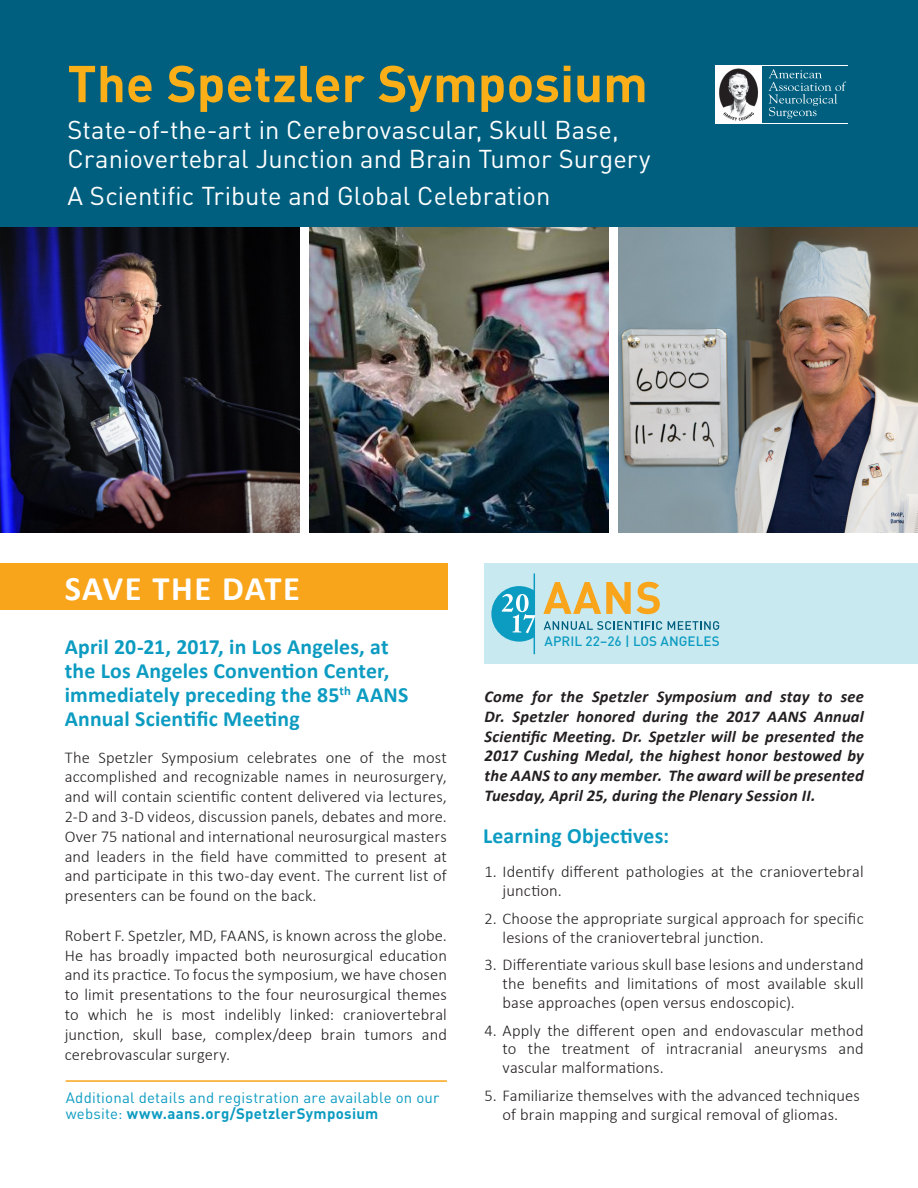
<style>
.page{position:relative;width:918px;height:1188px;background:#fff}
.page>*{position:absolute;margin:0;border:0;box-sizing:border-box;transform-origin:0 0}
.t1{font:700 51px "DIN";color:#faaf18}
.t2{font:700 34.5px "Calibri";letter-spacing:.04em;color:#fff}
.t3{font:25.5px/28.5px "DIN";letter-spacing:.005em;color:#fff}
.t4{font:700 21.75px/24px "Calibri";letter-spacing:.005em;color:#0c9bc1}
.t5{font:300 16.5px/19.8px "Calibri";letter-spacing:.005em;color:#231f20;text-align:justify}
.t6{font:italic 700 16.5px/19.8px "Calibri";letter-spacing:.01em;color:#231f20;text-align:justify}
.t7{font:15px/16.5px "DIN";letter-spacing:.015em;color:#0c9bc1}
.t8{font:500 13.5px "DIN";letter-spacing:.005em;color:#0c9bc1}
.s1{font-weight:700}
</style>
<div class="page">
<div style="left:485px;top:564px;width:433px;height:100px;background:#c8e9f0"></div>
<div style="left:0;top:564px;width:448px;height:46px;background:#f9a51b"></div>
<img style="left:0;top:227px;width:300px;height:306px">
<img style="left:309px;top:227px;width:300px;height:306px">
<img style="left:618px;top:227px;width:300px;height:306px">
<hr style="left:66px;top:1080px;width:381px;height:2px;background:#f9a51b">
<hr style="left:534px;top:573px;width:1px;height:81px;background:#0c9bc1">
<svg style="left:491px;top:586px;width:44px;height:56px"></svg>
<svg style="left:544px;top:621px;width:118px;height:9px"></svg>
<svg style="left:668px;top:621px;width:51px;height:9px"></svg>
<svg style="left:543px;top:582px;width:117px;height:32px"></svg>
<div style="left:0;top:0;width:918px;height:227px;background:#005f7f"></div>
<svg style="left:768px;top:69px;width:78px;height:50px"></svg>
<img style="left:715px;top:66px;width:47px;height:57px">
<svg style="left:723px;top:112px;width:31px;height:9px"></svg>
<hr style="left:715px;top:123px;width:133px;height:1px;background:#fff">
<hr style="left:715px;top:65px;width:133px;height:1px;background:#fff">
<h1 class="t1" style="left:68px;top:50px;width:582px">The Spetzler Symposium</h1>
<h3 class="t3" style="left:68px;top:115px;width:585px">State-of-the-art in Cerebrovascular, Skull Base,<br>Craniovertebral Junction and Brain Tumor Surgery</h3>
<h3 class="t3" style="left:68px;top:181px;width:485px">A Scientific Tribute and Global Celebration</h3>
<h2 class="t2" style="left:65px;top:564px;width:237px">SAVE THE DATE</h2>
<h3 class="t4" style="left:65px;top:636px;width:345px">April 20-21, 2017, in Los Angeles, at the Los Angeles Convention Center, immediately preceding the 85<sup>th</sup> AANS Annual Scientific Meeting</h3>
<p class="t5" style="left:65px;top:749px;width:384px">The Spetzler Symposium celebrates one of the most accomplished and recognizable names in neurosurgery, and will contain scientific content delivered via lectures, 2-D and 3-D videos, discussion panels, debates and more.<br>Over 75 national and international neurosurgical masters and leaders in the field have committed to present at and participate in this two-day event. The current list of presenters can be found on the back.</p>
<p class="t5" style="left:65px;top:927px;width:384px">Robert F. Spetzler, MD, FAANS, is known across the globe.<br>He has broadly impacted both neurosurgical education and its practice. To focus the symposium, we have chosen to limit presentations to the four neurosurgical themes to which he is most indelibly linked: craniovertebral junction, skull base, complex/deep brain tumors and cerebrovascular surgery.</p>
<p class="t7" style="left:66px;top:1089px;width:375px">Additional details and registration are available on our website: <span class="s1">www.aans.org/SpetzlerSymposium</span></p>
<p class="t8" style="left:545px;top:633px;width:177px">APRIL 22–26 | LOS ANGELES</p>
<p class="t6" style="left:485px;top:686px;width:381px">Come for the Spetzler Symposium and stay to see Dr. Spetzler honored during the 2017 AANS Annual Scientific Meeting. Dr. Spetzler will be presented the 2017 Cushing Medal, the highest honor bestowed by the AANS to any member. The award will be presented Tuesday, April 25, during the Plenary Session II.</p>
<h3 class="t4" style="left:483px;top:825px;width:188px">Learning Objectives:</h3>
<p class="t5" style="left:503px;top:864px;width:363px;line-height:18.8px;text-indent:-18px">1. Identify different pathologies at the craniovertebral junction.</p>
<p class="t5" style="left:503px;top:910px;width:363px;line-height:18.8px;text-indent:-18px">2. Choose the appropriate surgical approach for specific lesions of the craniovertebral junction.</p>
<p class="t5" style="left:503px;top:957px;width:363px;line-height:18.8px;text-indent:-18px">3. Differentiate various skull base lesions and understand the benefits and limitations of most available skull base approaches (open versus endoscopic).</p>
<p class="t5" style="left:503px;top:1022px;width:363px;line-height:18.8px;text-indent:-18px">4. Apply the different open and endovascular method to the treatment of intracranial aneurysms and vascular malformations.</p>
<p class="t5" style="left:485px;top:1087px;width:377px;line-height:18.8px;text-align:center">5. Familiarize themselves with the advanced techniques of brain mapping and surgical removal of gliomas.</p>
</div>
